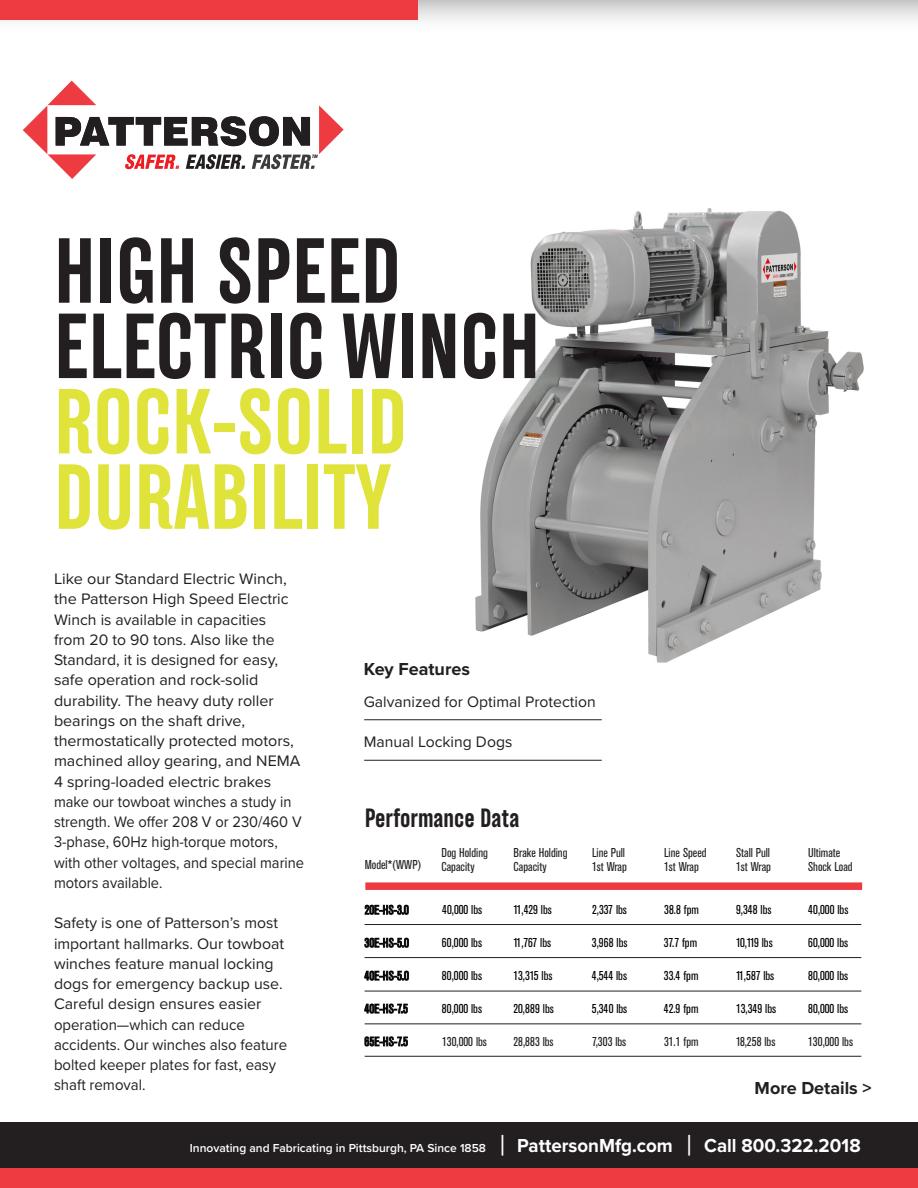
<style>
.page{position:relative;width:918px;height:1188px;background:#fff}
.page>*{position:absolute;margin:0;border:0;box-sizing:border-box;transform-origin:0 0}
.t1{font:700 83.7px "TT Backwards Sans";color:#231f20;scale:.96 1}
.t2{font:700 83.7px "TT Backwards Sans";color:#dfe33a;scale:.96 1}
.t3{font:700 24px "TT Backwards Sans";color:#231f20;scale:.96 1}
.t4{font:700 18px "Proxima Nova";color:#231f20}
.t5{font:15.75px/20.2px "Proxima Nova";color:#231f20}
.t6{font:15.75px/20.2px "Proxima Nova";color:#231f20;scale:.93 1}
.Data{font:condensed 12.75px "Akzidenz Grotesk BE";color:#000}
.t7{font:condensed 12.75px/13.5px "Akzidenz Grotesk BE";color:#231f20}
.t8{font:600 12px "Proxima Nova";color:#fff}
.s1{font-weight:700;font-size:29.25px}
.s2{font-weight:700;font-size:19.5px}
</style>
<div class="page">
<svg style="left:0;top:0;width:918px;height:21px"></svg>
<div style="left:0;top:1122px;width:918px;height:66px;background:#ee3a41"></div>
<div style="left:0;top:1122px;width:918px;height:46px;background:#231f20"></div>
<div style="left:0;top:0;width:418px;height:20px;background:#ee3a41"></div>
<svg style="left:23px;top:80px;width:321px;height:99px"></svg>
<img style="left:475px;top:208px;width:389px;height:455px">
<div style="left:365px;top:882px;width:497px;height:8px;background:#ee3a41"></div>
<svg style="left:365px;top:905px;width:44px;height:10px"></svg>
<svg style="left:365px;top:938px;width:44px;height:10px"></svg>
<svg style="left:365px;top:971px;width:44px;height:10px"></svg>
<svg style="left:365px;top:1004px;width:43px;height:9px"></svg>
<svg style="left:365px;top:1037px;width:43px;height:9px"></svg>
<hr style="left:365px;top:924px;width:496px;height:1px;background:#231f20">
<hr style="left:365px;top:957px;width:496px;height:1px;background:#231f20">
<hr style="left:365px;top:991px;width:496px;height:1px;background:#231f20">
<hr style="left:365px;top:1024px;width:496px;height:1px;background:#231f20">
<hr style="left:365px;top:1056px;width:496px;height:1px;background:#231f20">
<hr style="left:364px;top:719px;width:238px;height:1px;background:#231f20">
<hr style="left:364px;top:760px;width:238px;height:1px;background:#231f20">
<p class="t1" style="left:54px;top:217px;width:363px">HIGH SPEED</p>
<p class="t1" style="left:54px;top:292px;width:508px">ELECTRIC WINCH</p>
<p class="t2" style="left:54px;top:367px;width:369px">ROCK-SOLID</p>
<p class="t2" style="left:54px;top:443px;width:353px">DURABILITY</p>
<p class="t5" style="left:54px;top:568px;width:249px">Like our Standard Electric Winch, the Patterson High Speed Electric Winch is available in capacities<br>from 20 to 90 tons. Also like the Standard, it is designed for easy, safe operation and rock-solid durability. The heavy duty roller bearings on the shaft drive, thermostatically protected motors, machined alloy gearing, and NEMA 4 spring-loaded electric brakes make our towboat winches a study in strength. We offer 208 V or 230/460 V 3-phase, 60Hz high-torque motors,</p>
<p class="t6" style="left:54px;top:851px;width:270px">with other voltages, and special marine motors available.</p>
<p class="t5" style="left:54px;top:912px;width:235px">Safety is one of Patterson’s most important hallmarks. Our towboat winches feature manual locking dogs for emergency backup use.<br>Careful design ensures easier operation—which can reduce accidents. Our winches also feature bolted keeper plates for fast, easy shaft removal.</p>
<p class="t4" style="left:364px;top:656px;width:108px">Key Features</p>
<p class="t5" style="left:364px;top:691px;width:233px">Galvanized for Optimal Protection</p>
<p class="t5" style="left:364px;top:731px;width:150px">Manual Locking Dogs</p>
<p class="t3" style="left:365px;top:803px;width:163px">Performance Data</p>
<p class="t7" style="left:365px;top:858px;width:58px">Model*(WWP)</p>
<p class="t7" style="left:441px;top:846px;width:48px">Dog Holding<br>Capacity</p>
<p class="t7" style="left:514px;top:846px;width:55px">Brake Holding<br>Capacity</p>
<p class="t7" style="left:592px;top:846px;width:36px">Line Pull<br>1st Wrap</p>
<p class="Data" style="left:365px;top:903px;width:46px">20E-HS-3.0</p>
<p class="Data" style="left:364px;top:936px;width:46px">30E-HS-5.0</p>
<p class="Data" style="left:364px;top:969px;width:46px">40E-HS-5.0</p>
<p class="Data" style="left:364px;top:1002px;width:45px">40E-HS-7.5</p>
<p class="Data" style="left:365px;top:1034px;width:45px">65E-HS-7.5</p>
<p class="Data" style="left:442px;top:903px;width:42px">40,000 lbs</p>
<p class="Data" style="left:442px;top:936px;width:42px">60,000 lbs</p>
<p class="Data" style="left:442px;top:969px;width:42px">80,000 lbs</p>
<p class="Data" style="left:442px;top:1002px;width:42px">80,000 lbs</p>
<p class="t7" style="left:442px;top:1035px;width:46px">130,000 lbs</p>
<p class="Data" style="left:514px;top:903px;width:40px">11,429 lbs</p>
<p class="Data" style="left:513px;top:936px;width:39px">11,767 lbs</p>
<p class="Data" style="left:513px;top:969px;width:41px">13,315 lbs</p>
<p class="Data" style="left:513px;top:1002px;width:42px">20,889 lbs</p>
<p class="t7" style="left:514px;top:1035px;width:42px">28,883 lbs</p>
<p class="Data" style="left:592px;top:903px;width:36px">2,337 lbs</p>
<p class="Data" style="left:592px;top:936px;width:37px">3,968 lbs</p>
<p class="Data" style="left:592px;top:969px;width:37px">4,544 lbs</p>
<p class="Data" style="left:592px;top:1002px;width:37px">5,340 lbs</p>
<p class="t7" style="left:592px;top:1035px;width:36px">7,303 lbs</p>
<p class="t7" style="left:664px;top:846px;width:44px">Line Speed<br>1st Wrap</p>
<p class="Data" style="left:664px;top:903px;width:36px">38.8 fpm</p>
<p class="Data" style="left:664px;top:936px;width:35px">37.7 fpm</p>
<p class="Data" style="left:664px;top:969px;width:36px">33.4 fpm</p>
<p class="Data" style="left:664px;top:1002px;width:36px">42.9 fpm</p>
<p class="t7" style="left:664px;top:1035px;width:36px">31.1 fpm</p>
<p class="t7" style="left:736px;top:846px;width:36px">Stall Pull<br>1st Wrap</p>
<p class="Data" style="left:736px;top:903px;width:37px">9,348 lbs</p>
<p class="Data" style="left:736px;top:936px;width:38px">10,119 lbs</p>
<p class="Data" style="left:736px;top:969px;width:40px">11,587 lbs</p>
<p class="Data" style="left:736px;top:1002px;width:42px">13,349 lbs</p>
<p class="t7" style="left:736px;top:1035px;width:41px">18,258 lbs</p>
<p class="t7" style="left:808px;top:846px;width:46px">Ultimate<br>Shock Load</p>
<p class="Data" style="left:808px;top:903px;width:42px">40,000 lbs</p>
<p class="Data" style="left:808px;top:936px;width:42px">60,000 lbs</p>
<p class="Data" style="left:808px;top:969px;width:42px">80,000 lbs</p>
<p class="Data" style="left:808px;top:1002px;width:42px">80,000 lbs</p>
<p class="t7" style="left:808px;top:1035px;width:46px">130,000 lbs</p>
<p class="t4" style="left:755px;top:1075px;width:118px">More Details &gt;</p>
<p class="t8" style="left:190px;top:1139px;width:672px">Innovating and Fabricating in Pittsburgh, PA Since 1858 <span class="s1">|</span> <span class="s2">PattersonMfg.com</span> <span class="s1">|</span> <span class="s2">Call 800.322.2018</span></p>
</div>
